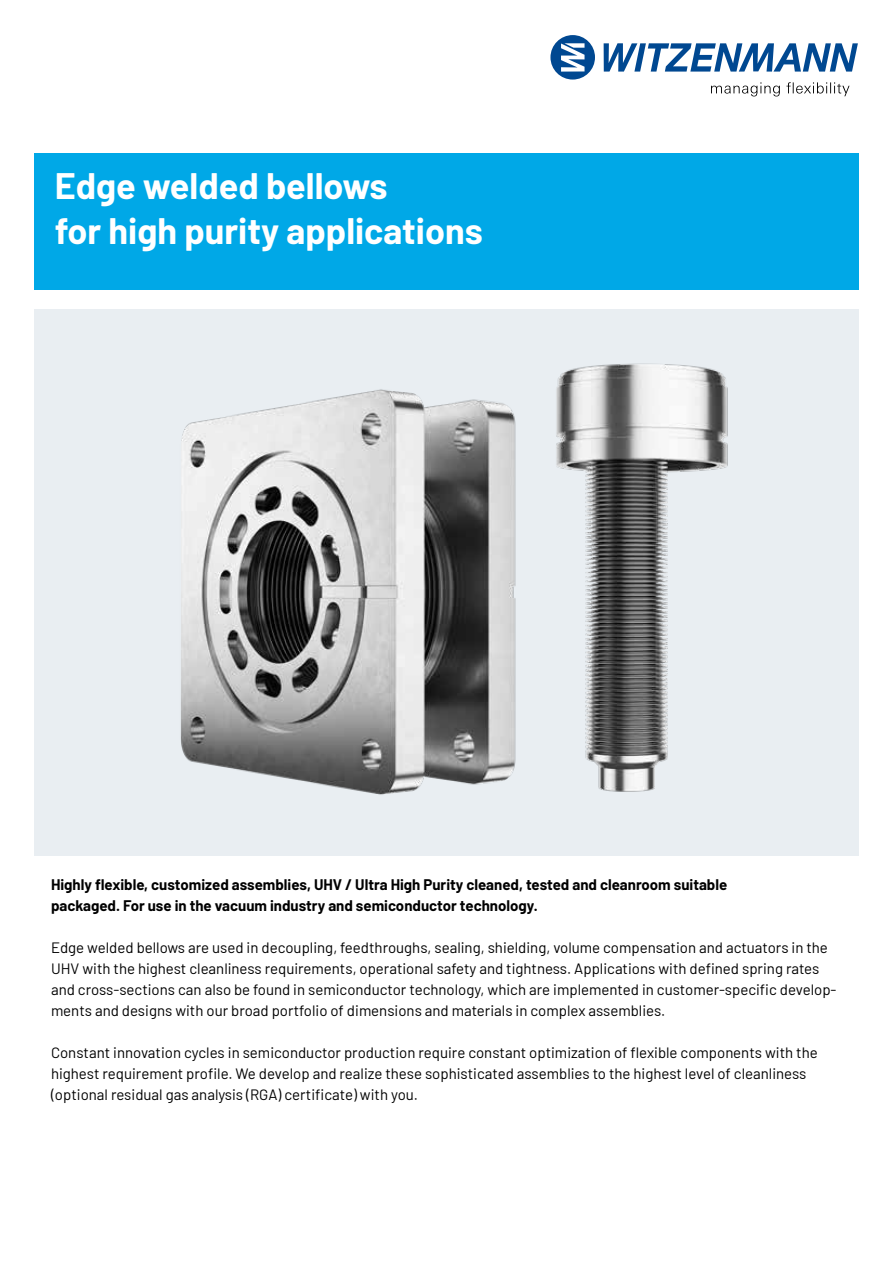
<style>
.page{position:relative;width:893px;height:1263px;background:#fff}
.page>*{position:absolute;margin:0;border:0;box-sizing:border-box;transform-origin:0 0}
.t1{font:700 36px/45px "Barlow";color:#fff}
.t2{font:15px/21px "Barlow";color:#000}
.t3{font:700 15px/21px "Barlow";color:#000}
</style>
<div class="page">
<div style="left:34px;top:309px;width:825px;height:546px;background:#e9eef2"></div>
<svg style="left:550px;top:35px;width:45px;height:45px"></svg>
<svg style="left:604px;top:43px;width:254px;height:29px"></svg>
<svg style="left:711px;top:82px;width:138px;height:14px"></svg>
<div style="left:34px;top:153px;width:825px;height:137px;background:#00a8e7"></div>
<img style="left:556px;top:363px;width:172px;height:429px">
<img style="left:180px;top:389px;width:336px;height:406px">
<h1 class="t1" style="left:55px;top:161px;width:430px">Edge welded bellows<br>for high purity applications</h1>
<p class="t3" style="left:51px;top:873px;width:678px">Highly flexible, customized assemblies, UHV / Ultra High Purity cleaned, tested and cleanroom suitable packaged. For use in the vacuum industry and semiconductor technology.</p>
<p class="t2" style="left:51px;top:936px;width:787px">Edge welded bellows are used in decoupling, feedthroughs, sealing, shielding, volume compensation and actuators in the UHV with the highest cleanliness requirements, operational safety and tightness. Applications with defined spring rates and cross-sections can also be found in semiconductor technology, which are implemented in customer-specific develop&shy;ments and designs with our broad portfolio of dimensions and materials in complex assemblies.</p>
<p class="t2" style="left:51px;top:1041px;width:768px">Constant innovation cycles in semiconductor production require constant optimization of flexible components with the highest requirement profile. We develop and realize these sophisticated assemblies to the highest level of cleanliness (optional residual gas analysis (RGA) certificate) with you.</p>
</div>
